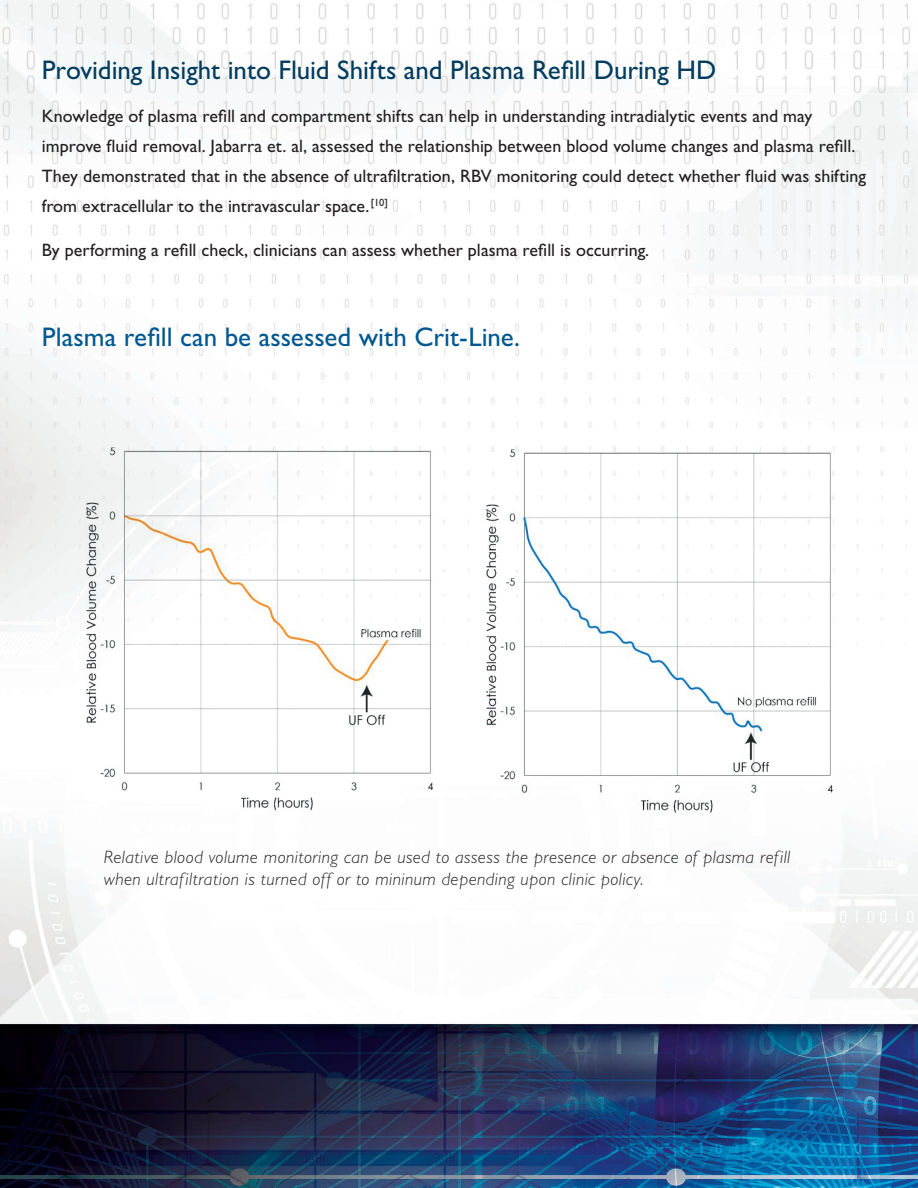
<style>
.page{position:relative;width:918px;height:1188px;background:#fff}
.page>*{position:absolute;margin:0;border:0;box-sizing:border-box;transform-origin:0 0}
.subhead{font:27px "Gill Sans Std";color:#023c5f}
.subhead-2{font:27px "Gill Sans Std";color:#005891}
.subhead-3{font:18px/30px "Gill Sans Std";color:#231f20}
.subhead-4{font:italic 300 18px/21.6px "Gill Sans Std";letter-spacing:.025em;color:#231f20}
</style>
<div class="page">
<img style="left:0;top:0;width:918px;height:1188px">
<img style="left:85px;top:446px;width:748px;height:367px">
<p class="subhead" style="left:42px;top:54px;width:676px">Providing Insight into Fluid Shifts and Plasma Refill During HD</p>
<p class="subhead-3" style="left:42px;top:101px;width:826px">Knowledge of plasma refill and compartment shifts can help in understanding intradialytic events and may improve fluid removal. Jabarra et. al, assessed the relationship between blood volume changes and plasma refill.<br>They demonstrated that in the absence of ultrafiltration, RBV monitoring could detect whether fluid was shifting from extracellular to the intravascular space.<sup>[10]</sup></p>
<p class="subhead-3" style="left:42px;top:235px;width:609px">By performing a refill check, clinicians can assess whether plasma refill is occurring.</p>
<p class="subhead-2" style="left:42px;top:321px;width:480px">Plasma refill can be assessed with Crit-Line.</p>
<p class="subhead-4" style="left:104px;top:847px;width:688px">Relative blood volume monitoring can be used to assess the presence or absence of plasma refill when ultrafiltration is turned off or to mininum depending upon clinic policy.</p>
</div>
